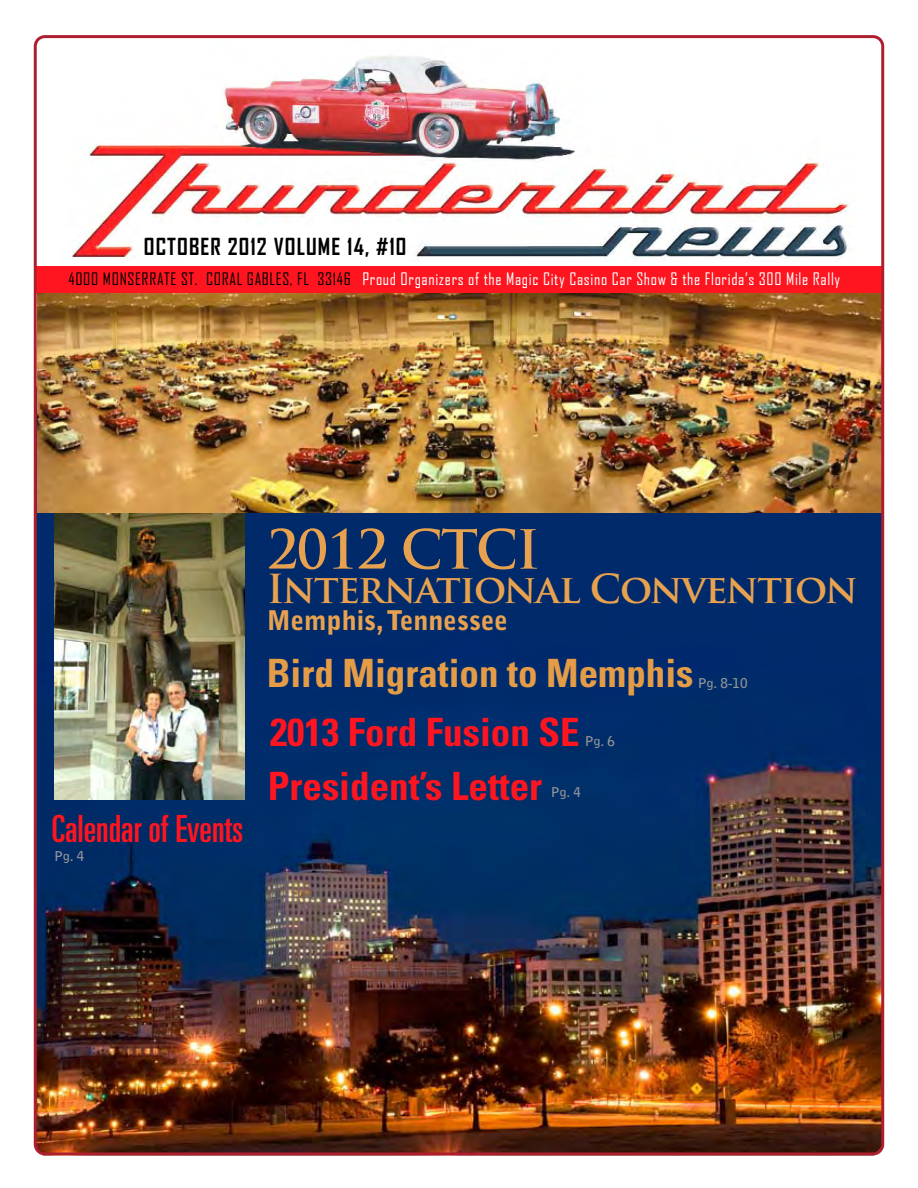
<style>
.page{position:relative;width:918px;height:1188px;background:#fff}
.page>*{position:absolute;margin:0;border:0;box-sizing:border-box;transform-origin:0 0}
.t1{font:700 52.5px "Trajan Pro";letter-spacing:-.03em;color:#e8a24f}
.t2{font:700 condensed 39px "Univers";color:#ff151f}
.t3{font:700 39px "Trajan Pro";letter-spacing:-.03em;color:#e8a24f}
.t4{font:700 condensed 39px "Univers";color:#e59c46}
.t5{font:ultra-condensed 37.5px "Univers";color:#ff151f}
.t6{font:900 27px "Bell Gothic Std";color:#e8a24f}
.t7{font:700 22.5px "Agency FB";letter-spacing:.05em;color:#000}
.t8{font:16.5px "Agency FB";letter-spacing:.04em;color:#fff}
.t9{font:700 13.5px "Bell Gothic Std";color:#939598}
.s1{color:#000}
</style>
<div class="page">
<img style="left:34px;top:35px;width:850px;height:1120px">
<h3 class="t7" style="left:144px;top:232px;width:264px">OCTOBER 2012 VOLUME 14, #10</h3>
<p class="t8" style="left:68px;top:269px;width:773px"><span class="s1">4000 MONSERRATE ST. CORAL GABLES, FL 33146</span> Proud Organizers of the Magic City Casino Car Show &amp; the Florida’s 300 Mile Rally</p>
<h1 class="t1" style="left:267px;top:517px;width:275px">2012 CTCI</h1>
<h2 class="t3" style="left:267px;top:565px;width:593px">International Convention</h2>
<h3 class="t6" style="left:267px;top:605px;width:243px">Memphis, Tennessee</h3>
<h2 class="t4" style="left:267px;top:649px;width:428px">Bird Migration to Memphis</h2>
<p class="t9" style="left:698px;top:675px;width:51px">Pg. 8-10</p>
<h2 class="t2" style="left:270px;top:708px;width:311px">2013 Ford Fusion SE</h2>
<p class="t9" style="left:585px;top:733px;width:32px">Pg. 6</p>
<h3 class="t5" style="left:52px;top:807px;width:193px">Calendar of Events</h3>
<p class="t9" style="left:54px;top:848px;width:32px">Pg. 4</p>
<h2 class="t2" style="left:268px;top:762px;width:276px">President’s Letter</h2>
<p class="t9" style="left:551px;top:784px;width:32px">Pg. 4</p>
</div>
